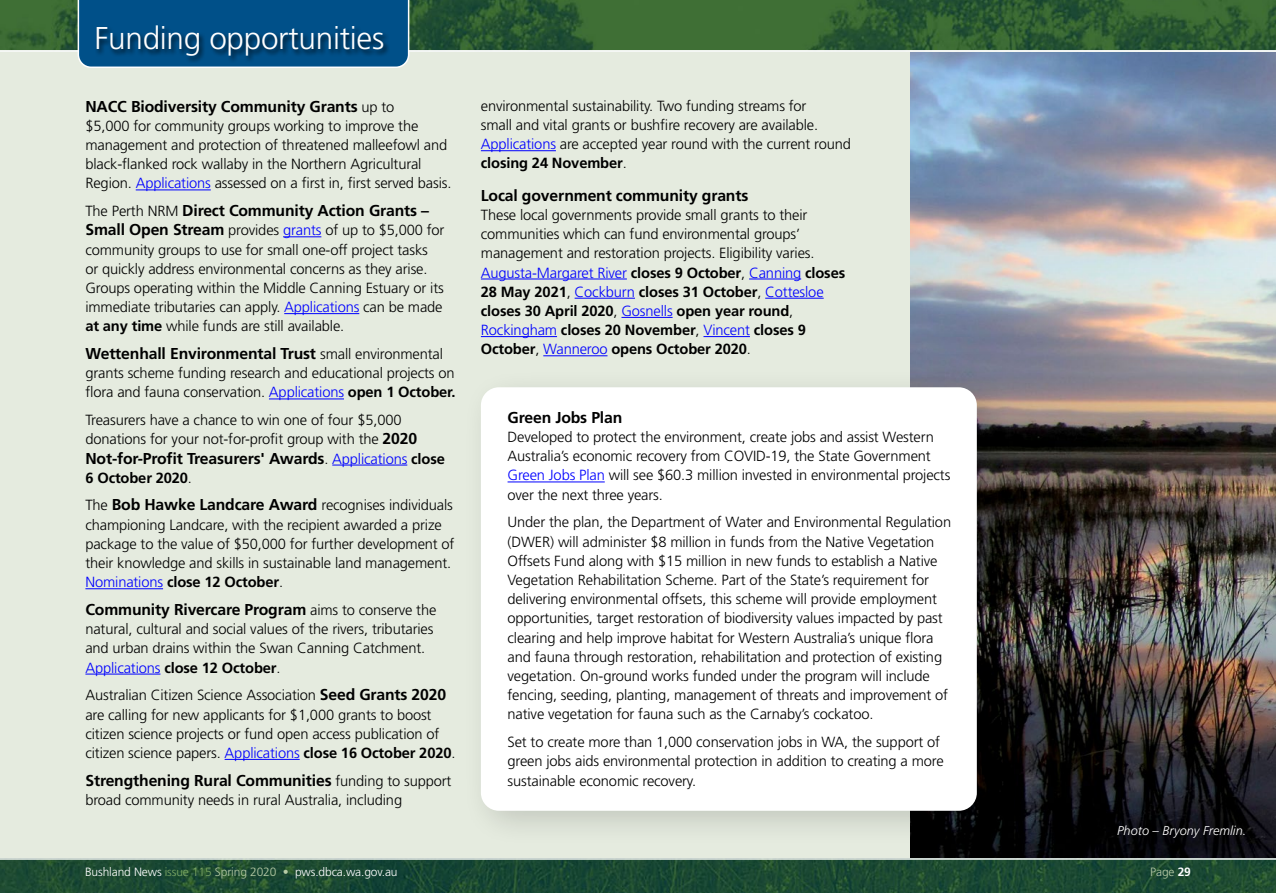
<style>
.page{position:relative;width:1276px;height:893px;background:#fff}
.page>*{position:absolute;margin:0;border:0;box-sizing:border-box;transform-origin:0 0}
.t1{font:300 31.5px "Frutiger";letter-spacing:-.01em;color:#fff}
.t2{font:700 15.75px "Frutiger";letter-spacing:-.01em;color:#000}
.t3{font:300 14.7px/19.2px "Frutiger";letter-spacing:-.01em;color:#000}
.t4{font:italic 300 12.75px "Frutiger";color:#fff}
.t5{font:300 12px "Frutiger";letter-spacing:-.01em;color:#fff}
.t6{font:300 12px "Frutiger";color:#b7cba7}
.s1{font-weight:300;font-size:14.7px}
.s2{color:#00f}
.s3{font-weight:700;font-size:15.75px}
.s4{font-weight:700}
.s5{font-weight:300;font-size:14.7px;color:#00f}
.s6{font-size:14.7px}
.s7{color:#7ca765}
.s8{color:#b7cba7}
.s9{font-weight:700;color:#fff}
</style>
<div class="page">
<div style="left:0;top:49px;width:1276px;height:831px;background:#e5ebdf"></div>
<img style="left:910px;top:52px;width:366px;height:806px">
<div style="left:461px;top:368px;width:553px;height:480px;background:#000;opacity:.15"></div>
<div style="left:481px;top:387px;width:496px;height:424px;background:#fff;border-radius:18px"></div>
<img style="left:0;top:860px;width:1276px;height:33px">
<hr style="left:0;top:858px;width:1276px;height:2px;background:#fff">
<img style="left:0;top:0;width:1276px;height:50px">
<hr style="left:0;top:50px;width:1276px;height:2px;background:#fff">
<hr style="left:136px;top:190px;width:75px;height:1px;background:#00f">
<hr style="left:283px;top:236px;width:38px;height:1px;background:#00f">
<hr style="left:284px;top:313px;width:75px;height:1px;background:#00f">
<hr style="left:269px;top:399px;width:75px;height:1px;background:#00f">
<hr style="left:332px;top:465px;width:75px;height:1px;background:#00f">
<hr style="left:85px;top:588px;width:78px;height:1px;background:#00f">
<hr style="left:85px;top:674px;width:75px;height:1px;background:#00f">
<hr style="left:225px;top:759px;width:75px;height:1px;background:#00f">
<hr style="left:481px;top:150px;width:75px;height:1px;background:#00f">
<hr style="left:481px;top:279px;width:146px;height:1px;background:#00f">
<hr style="left:749px;top:279px;width:52px;height:1px;background:#00f">
<hr style="left:574px;top:298px;width:61px;height:1px;background:#00f">
<hr style="left:765px;top:298px;width:58px;height:1px;background:#00f">
<hr style="left:621px;top:317px;width:51px;height:1px;background:#00f">
<hr style="left:481px;top:336px;width:76px;height:1px;background:#00f">
<hr style="left:703px;top:336px;width:47px;height:1px;background:#00f">
<hr style="left:543px;top:355px;width:64px;height:1px;background:#00f">
<svg style="left:77px;top:0;width:333px;height:68px;background:#115b90"></svg>
<div style="left:95px;top:25px;width:295px;height:38px;background:#000;opacity:.75"></div>
<hr style="left:507px;top:482px;width:98px;height:1px;background:#00f">
<h1 class="t1" style="left:95px;top:20px;width:291px">Funding opportunities</h1>
<p class="t2" style="left:85px;top:97px;width:310px">NACC Biodiversity Community Grants <span class="s1">up to</span></p>
<p class="t3" style="left:85px;top:116px;width:367px">$5,000 for community groups working to improve the management and protection of threatened malleefowl and black-flanked rock wallaby in the Northern Agricultural Region. <span class="s2">Applications</span> assessed on a first in, first served basis.</p>
<p class="t2" style="left:85px;top:201px;width:345px"><span class="s1">The Perth NRM</span> Direct Community Action Grants –</p>
<p class="t3" style="left:85px;top:221px;width:360px"><span class="s3">Small Open Stream</span> provides <span class="s2">grants</span> of up to $5,000 for community groups to use for small one-off project tasks or quickly address environmental concerns as they arise.<br>Groups operating within the Middle Canning Estuary or its immediate tributaries can apply. <span class="s2">Applications</span> can be made <span class="s4">at any time</span> while funds are still available.</p>
<p class="t2" style="left:85px;top:344px;width:359px">Wettenhall Environmental Trust <span class="s1">small environmental</span></p>
<p class="t3" style="left:85px;top:364px;width:372px">grants scheme funding research and educational projects on flora and fauna conservation. <span class="s2">Applications</span> <span class="s4">open 1 October.</span></p>
<p class="t3" style="left:85px;top:411px;width:333px">Treasurers have a chance to win one of four $5,000 donations for your not-for-profit group with the <span class="s3">2020</span></p>
<p class="t2" style="left:85px;top:449px;width:361px">Not-for-Profit Treasurers' Awards<span class="s1">.</span> <span class="s5">Applications</span> <span class="s6">close</span></p>
<p class="t3" style="left:85px;top:464px;width:369px;line-height:27.8px"><span class="s4">6 October 2020</span>.<br>The <span class="s3">Bob Hawke Landcare Award</span> recognises individuals</p>
<p class="t3" style="left:85px;top:515px;width:370px">championing Landcare, with the recipient awarded a prize package to the value of $50,000 for further development of their knowledge and skills in sustainable land management.<br><span class="s2">Nominations</span> <span class="s4">close 12 October</span>.</p>
<p class="t2" style="left:85px;top:600px;width:352px">Community Rivercare Program <span class="s1">aims to conserve the</span></p>
<p class="t3" style="left:85px;top:620px;width:349px">natural, cultural and social values of the rivers, tributaries and urban drains within the Swan Canning Catchment.<br><span class="s2">Applications</span> <span class="s4">close 12 October</span>.</p>
<p class="t3" style="left:85px;top:686px;width:371px">Australian Citizen Science Association <span class="s3">Seed Grants 2020 </span>are calling for new applicants for $1,000 grants to boost citizen science projects or fund open access publication of citizen science papers. <span class="s2">Applications</span> <span class="s4">close 16 October 2020</span>.</p>
<p class="t2" style="left:85px;top:771px;width:367px">Strengthening Rural Communities <span class="s1">funding to support</span></p>
<p class="t3" style="left:85px;top:790px;width:318px">broad community needs in rural Australia, including</p>
<p class="t3" style="left:481px;top:96px;width:371px">environmental sustainability. Two funding streams for<br>small and vital grants or bushfire recovery are available.<br><span class="s2">Applications</span> are accepted year round with the current round <span class="s4">closing 24 November</span>.</p>
<p class="t2" style="left:481px;top:186px;width:269px">Local government community grants</p>
<p class="t3" style="left:481px;top:205px;width:366px">These local governments provide small grants to their communities which can fund environmental groups’ management and restoration projects. Eligibility varies.<br><span class="s2">Augusta-Margaret River</span> <span class="s4">closes 9 October</span>, <span class="s2">Canning</span> <span class="s4">closes 28 May 2021</span>, <span class="s2">Cockburn</span> <span class="s4">closes 31 October</span>, <span class="s2">Cottesloe </span><span class="s4">closes 30 April 2020</span>, <span class="s2">Gosnells</span> <span class="s4">open year round</span>, <span class="s2">Rockingham</span> <span class="s4">closes 20 November</span>, <span class="s2">Vincent</span> <span class="s4">closes 9<br>October</span>, <span class="s2">Wanneroo</span> <span class="s4">opens October 2020</span>.</p>
<p class="t2" style="left:507px;top:408px;width:116px">Green Jobs Plan</p>
<p class="t3" style="left:507px;top:428px;width:444px">Developed to protect the environment, create jobs and assist Western Australia’s economic recovery from COVID-19, the State Government <span class="s2">Green Jobs Plan</span> will see $60.3 million invested in environmental projects over the next three years.</p>
<p class="t3" style="left:507px;top:513px;width:445px">Under the plan, the Department of Water and Environmental Regulation (DWER) will administer $8 million in funds from the Native Vegetation Offsets Fund along with $15 million in new funds to establish a Native Vegetation Rehabilitation Scheme. Part of the State’s requirement for delivering environmental offsets, this scheme will provide employment opportunities, target restoration of biodiversity values impacted by past clearing and help improve habitat for Western Australia’s unique flora and fauna through restoration, rehabilitation and protection of existing vegetation. On-ground works funded under the program will include fencing, seeding, planting, management of threats and improvement of native vegetation for fauna such as the Carnaby’s cockatoo.</p>
<p class="t3" style="left:507px;top:733px;width:438px">Set to create more than 1,000 conservation jobs in WA, the support of green jobs aids environmental protection in addition to creating a more sustainable economic recovery.</p>
<p class="t4" style="left:1117px;top:824px;width:131px">Photo – Bryony Fremlin.</p>
<p class="t5" style="left:85px;top:865px;width:314px">Bushland News <span class="s7">issue 115</span> <span class="s8">Spring 2020 •</span> pws.dbca.wa.gov.au</p>
<p class="t6" style="left:1150px;top:865px;width:42px">Page <span class="s9">29</span></p>
</div>
